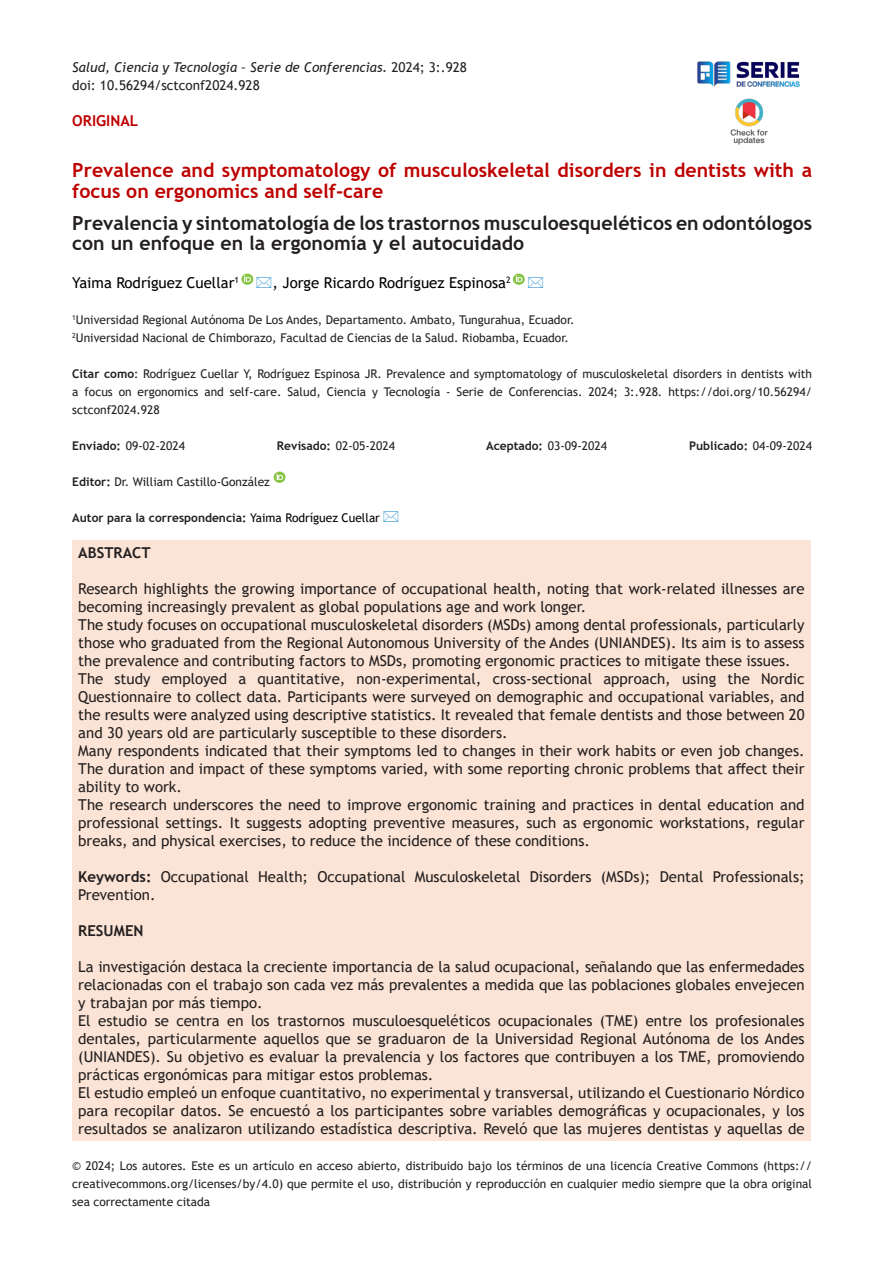
<style>
.page{position:relative;width:893px;height:1263px;background:#fff}
.page>*{position:absolute;margin:0;border:0;box-sizing:border-box;transform-origin:0 0}
.t1{font:700 19.5px/19.5px "Trebuchet MS";color:#231f20}
.t2{font:700 19.5px/21px "Trebuchet MS";color:#be0000}
.t3{font:15px/18px "Trebuchet MS";color:#231f20;text-align:justify}
.t4{font:15px "Trebuchet MS";color:#000}
.t5{font:700 15px "Trebuchet MS";color:#231f20}
.t6{font:700 15px "Trebuchet MS";color:#be0000}
.t7{font:italic 13.5px "Trebuchet MS";color:#231f20}
.t8{font:13.5px "Trebuchet MS";color:#231f20}
.t9{font:12px/18px "Trebuchet MS";color:#231f20;text-align:justify}
.t10{font:700 12px "Trebuchet MS";color:#231f20}
.s1{font-style:normal}
.s2{font-weight:700}
.s3{font-weight:400}
.s4{font-weight:400;color:#000}
</style>
<div class="page">
<img style="left:697px;top:61px;width:103px;height:26px">
<img style="left:730px;top:98px;width:38px;height:47px">
<div style="left:72px;top:540px;width:739px;height:600px;background:#fbe4d5"></div>
<svg style="left:274px;top:472px;width:12px;height:11px"></svg>
<svg style="left:241px;top:274px;width:13px;height:11px"></svg>
<svg style="left:513px;top:274px;width:12px;height:11px"></svg>
<p class="t7" style="left:72px;top:59px;width:396px">Salud, Ciencia y Tecnología – Serie de Conferencias. <span class="s1">2024; 3:.928</span></p>
<p class="t8" style="left:72px;top:77px;width:189px">doi: 10.56294/sctconf2024.928</p>
<p class="t6" style="left:72px;top:111px;width:67px">ORIGINAL</p>
<p class="t2" style="left:72px;top:159px;width:741px">Prevalence and symptomatology of musculoskeletal disorders in dentists with a focus on ergonomics and self-care</p>
<p class="t1" style="left:72px;top:214px;width:741px">Prevalencia y sintomatología de los trastornos musculoesqueléticos en odontólogos con un enfoque en la ergonomía y el autocuidado</p>
<p class="t4" style="left:72px;top:273px;width:168px">Yaima Rodríguez Cuellar<sup>1</sup></p>
<p class="t4" style="left:273px;top:273px;width:240px">, Jorge Ricardo Rodríguez Espinosa<sup>2</sup></p>
<p class="t9" style="left:72px;top:311px;width:504px"><sup>1</sup>Universidad Regional Autónoma De Los Andes, Departamento. Ambato, Tungurahua, Ecuador.</p>
<p class="t9" style="left:72px;top:329px;width:498px"><sup>2</sup>Universidad Nacional de Chimborazo, Facultad de Ciencias de la Salud. Riobamba, Ecuador.</p>
<p class="t9" style="left:72px;top:365px;width:741px"><span class="s2">Citar como</span>: Rodríguez Cuellar Y, Rodríguez Espinosa JR. Prevalence and symptomatology of musculoskeletal disorders in dentists with a focus on ergonomics and self-care. Salud, Ciencia y Tecnología - Serie de Conferencias. 2024; 3:.928. https://doi.org/10.56294/ sctconf2024.928</p>
<p class="t9" style="left:72px;top:437px;width:114px"><span class="s2">Enviado:</span> 09-02-2024</p>
<p class="t9" style="left:277px;top:437px;width:120px"><span class="s2">Revisado:</span> 02-05-2024</p>
<p class="t9" style="left:486px;top:437px;width:122px"><span class="s2">Aceptado:</span> 03-09-2024</p>
<p class="t10" style="left:689px;top:438px;width:124px">Publicado: <span class="s3">04-09-2024</span></p>
<p class="t9" style="left:72px;top:473px;width:199px"><span class="s2">Editor:</span> Dr. William Castillo-González</p>
<p class="t10" style="left:72px;top:510px;width:309px">Autor para la correspondencia: <span class="s4">Yaima Rodríguez Cuellar</span></p>
<p class="t5" style="left:78px;top:543px;width:74px">ABSTRACT</p>
<p class="t3" style="left:78px;top:580px;width:728px">Research highlights the growing importance of occupational health, noting that work-related illnesses are becoming increasingly prevalent as global populations age and work longer.</p>
<p class="t3" style="left:78px;top:616px;width:728px">The study focuses on occupational musculoskeletal disorders (MSDs) among dental professionals, particularly those who graduated from the Regional Autonomous University of the Andes (UNIANDES). Its aim is to assess the prevalence and contributing factors to MSDs, promoting ergonomic practices to mitigate these issues.</p>
<p class="t3" style="left:78px;top:670px;width:728px">The study employed a quantitative, non-experimental, cross-sectional approach, using the Nordic Questionnaire to collect data. Participants were surveyed on demographic and occupational variables, and the results were analyzed using descriptive statistics. It revealed that female dentists and those between 20 and 30 years old are particularly susceptible to these disorders.</p>
<p class="t3" style="left:78px;top:742px;width:728px">Many respondents indicated that their symptoms led to changes in their work habits or even job changes.<br>The duration and impact of these symptoms varied, with some reporting chronic problems that affect their ability to work.</p>
<p class="t3" style="left:78px;top:796px;width:728px">The research underscores the need to improve ergonomic training and practices in dental education and professional settings. It suggests adopting preventive measures, such as ergonomic workstations, regular breaks, and physical exercises, to reduce the incidence of these conditions.</p>
<p class="t3" style="left:78px;top:868px;width:728px"><span class="s2">Keywords:</span> Occupational Health; Occupational Musculoskeletal Disorders (MSDs); Dental Professionals;<br>Prevention.</p>
<p class="t5" style="left:78px;top:921px;width:67px">RESUMEN</p>
<p class="t3" style="left:78px;top:958px;width:728px">La investigación destaca la creciente importancia de la salud ocupacional, señalando que las enfermedades relacionadas con el trabajo son cada vez más prevalentes a medida que las poblaciones globales envejecen y trabajan por más tiempo.</p>
<p class="t3" style="left:78px;top:1012px;width:728px">El estudio se centra en los trastornos musculoesqueléticos ocupacionales (TME) entre los profesionales dentales, particularmente aquellos que se graduaron de la Universidad Regional Autónoma de los Andes (UNIANDES). Su objetivo es evaluar la prevalencia y los factores que contribuyen a los TME, promoviendo prácticas ergonómicas para mitigar estos problemas.</p>
<p class="t3" style="left:78px;top:1084px;width:728px">El estudio empleó un enfoque cuantitativo, no experimental y transversal, utilizando el Cuestionario Nórdico para recopilar datos. Se encuestó a los participantes sobre variables demográficas y ocupacionales, y los resultados se analizaron utilizando estadística descriptiva. Reveló que las mujeres dentistas y aquellas de</p>
<p class="t9" style="left:72px;top:1157px;width:741px">© 2024; Los autores. Este es un artículo en acceso abierto, distribuido bajo los términos de una licencia Creative Commons (https:// creativecommons.org/licenses/by/4.0) que permite el uso, distribución y reproducción en cualquier medio siempre que la obra original sea correctamente citada</p>
</div>
